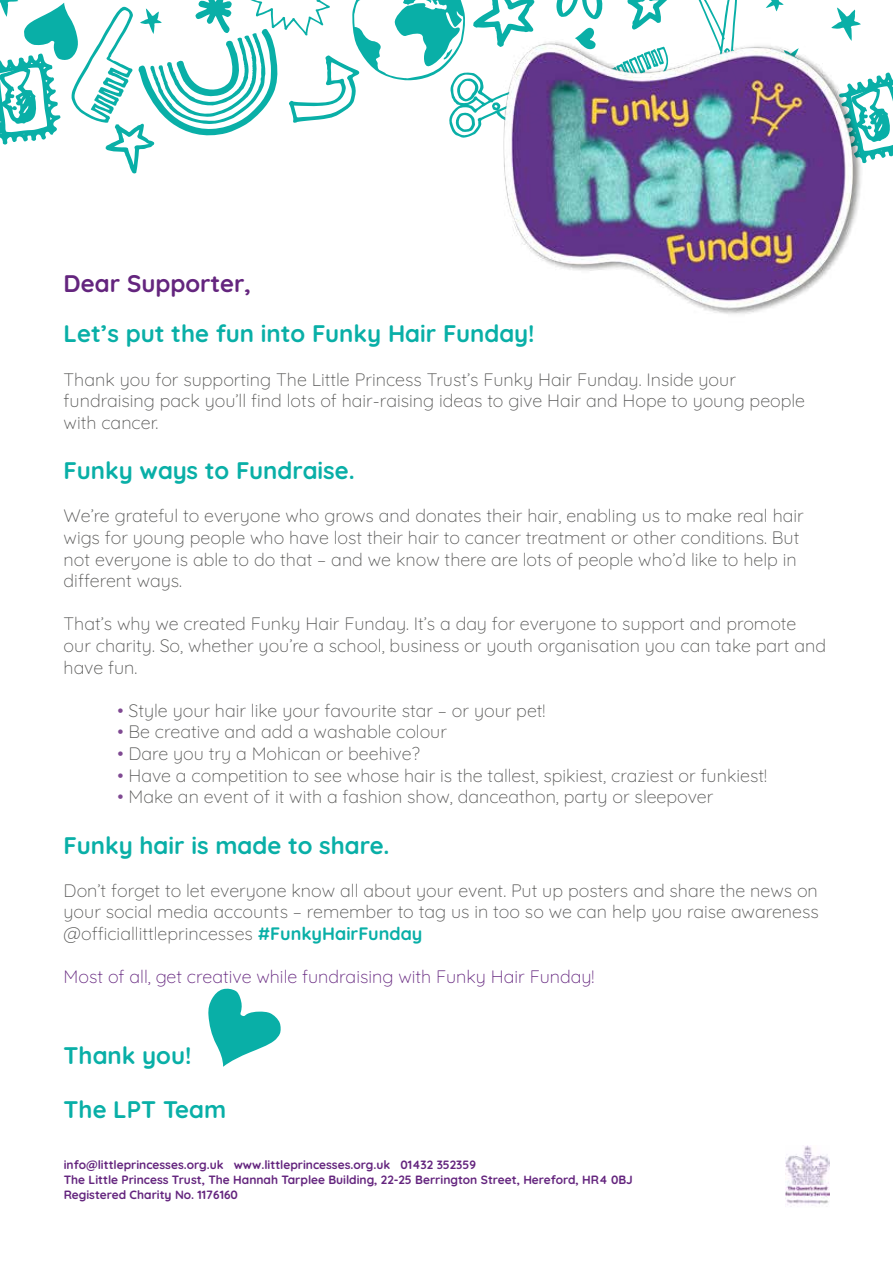
<style>
.page{position:relative;width:893px;height:1263px;background:#fff}
.page>*{position:absolute;margin:0;border:0;box-sizing:border-box;transform-origin:0 0}
.t1{font:700 24px "Quicksand";color:#09afa7}
.t2{font:700 24px "Quicksand";color:#64257e}
.t3{font:300 18px/21.6px "Quicksand";color:#575756}
.t4{font:300 18px "Quicksand";color:#64257e}
.t5{font:700 12px/15px "Quicksand";color:#64257e}
.s1{color:#7f4992}
.s2{font-weight:700;color:#09afa7}
</style>
<div class="page">
<svg style="left:837px;top:7px;width:19px;height:4px"></svg>
<svg style="left:877px;top:73px;width:16px;height:85px"></svg>
<svg style="left:698px;top:0;width:86px;height:11px"></svg>
<svg style="left:0;top:0;width:667px;height:174px"></svg>
<img style="left:785px;top:1146px;width:44px;height:61px">
<img style="left:461px;top:11px;width:416px;height:303px">
<svg style="left:208px;top:988px;width:73px;height:79px"></svg>
<h1 class="t2" style="left:64px;top:265px;width:189px">Dear Supporter,</h1>
<h1 class="t1" style="left:64px;top:315px;width:473px">Let’s put the fun into Funky Hair Funday!</h1>
<p class="t3" style="left:64px;top:366px;width:743px">Thank you for supporting The Little Princess Trust’s Funky Hair Funday. Inside your fundraising pack you’ll find lots of hair-raising ideas to give Hair and Hope to young people with cancer.</p>
<h1 class="t1" style="left:64px;top:452px;width:293px">Funky ways to Fundraise.</h1>
<p class="t3" style="left:64px;top:503px;width:742px">We’re grateful to everyone who grows and donates their hair, enabling us to make real hair wigs for young people who have lost their hair to cancer treatment or other conditions. But not everyone is able to do that – and we know there are lots of people who’d like to help in different ways.</p>
<p class="t3" style="left:64px;top:611px;width:764px">That’s why we created Funky Hair Funday. It’s a day for everyone to support and promote our charity. So, whether you’re a school, business or youth organisation you can take part and have fun.</p>
<p class="t3" style="left:118px;top:698px;width:429px"><span class="s1">•</span> Style your hair like your favourite star – or your pet!</p>
<p class="t3" style="left:118px;top:719px;width:331px"><span class="s1">•</span> Be creative and add a washable colour</p>
<p class="t3" style="left:118px;top:741px;width:304px"><span class="s1">•</span> Dare you try a Mohican or beehive?</p>
<p class="t3" style="left:118px;top:762px;width:651px"><span class="s1">•</span> Have a competition to see whose hair is the tallest, spikiest, craziest or funkiest!</p>
<p class="t3" style="left:118px;top:784px;width:597px"><span class="s1">•</span> Make an event of it with a fashion show, danceathon, party or sleepover</p>
<h1 class="t1" style="left:64px;top:826px;width:327px">Funky hair is made to share.</h1>
<p class="t3" style="left:64px;top:878px;width:757px;text-align:justify">Don’t forget to let everyone know all about your event. Put up posters and share the news on your social media accounts – remember to tag us in too so we can help you raise awareness @officiallittleprincesses <span class="s2">#FunkyHairFunday</span></p>
<p class="t4" style="left:64px;top:963px;width:532px">Most of all, get creative while fundraising with Funky Hair Funday!</p>
<h1 class="t1" style="left:64px;top:1037px;width:129px">Thank you!</h1>
<h1 class="t1" style="left:64px;top:1091px;width:164px">The LPT Team</h1>
<p class="t5" style="left:64px;top:1156px;width:571px">info@littleprincesses.org.uk www.littleprincesses.org.uk 01432 352359<br>The Little Princess Trust, The Hannah Tarplee Building, 22-25 Berrington Street, Hereford, HR4 0BJ<br>Registered Charity No. 1176160</p>
</div>
